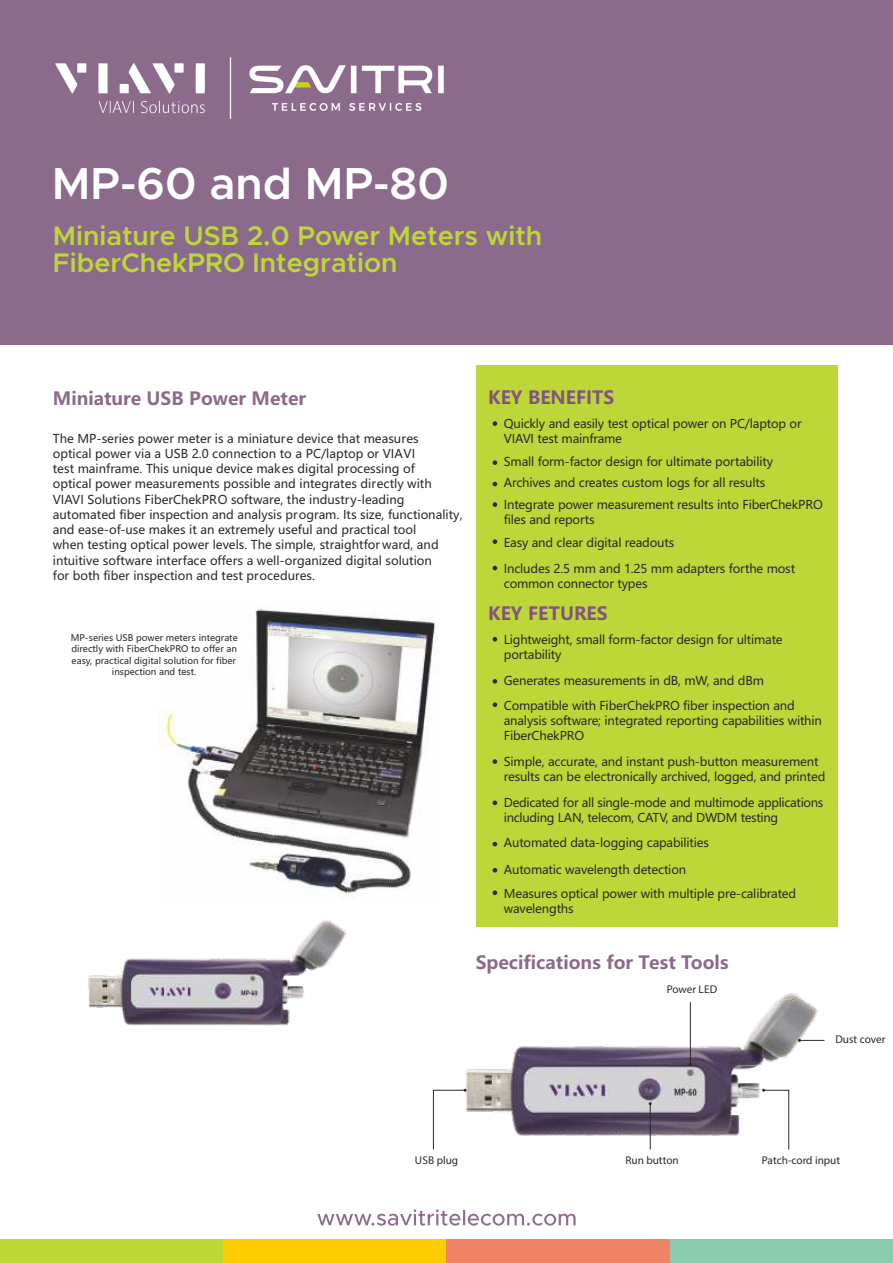
<style>
.page{position:relative;width:893px;height:1263px;background:#fff}
.page>*{position:absolute;margin:0;border:0;box-sizing:border-box;transform-origin:0 0}
.t1{font:600 45px "Metropolis";color:#fff}
.t2{font:600 27px/27px "Metropolis";color:#bdd738}
.t3{font:700 18px "Microsoft Ya Hei UI";color:#8b6a8c}
.t4{font:700 18px "Microsoft Ya Hei UI";color:#82537f}
.t5{font:12px/15.3px "Microsoft Ya Hei UI";letter-spacing:-.015em;color:#2b2a29}
.t6{font:11.25px "Myriad Pro";color:#2b2a29}
.t7{font:9px/11.4px "Microsoft Ya Hei UI";color:#2b2a29;text-align:center}
</style>
<div class="page">
<div style="left:670px;top:1239px;width:223px;height:24px;background:#8ccaae"></div>
<div style="left:223px;top:1239px;width:223px;height:24px;background:#fecc00"></div>
<div style="left:446px;top:1239px;width:224px;height:24px;background:#f08365"></div>
<div style="left:0;top:1239px;width:223px;height:24px;background:#bdd738"></div>
<svg style="left:317px;top:1209px;width:259px;height:16px"></svg>
<div style="left:0;top:0;width:893px;height:344px;background:#8b6a8c"></div>
<div style="left:477px;top:365px;width:361px;height:562px;background:#bdd738"></div>
<svg style="left:493px;top:421px;width:4px;height:5px"></svg>
<svg style="left:493px;top:460px;width:4px;height:5px"></svg>
<svg style="left:493px;top:482px;width:4px;height:4px"></svg>
<svg style="left:493px;top:539px;width:4px;height:5px"></svg>
<svg style="left:493px;top:502px;width:4px;height:5px"></svg>
<svg style="left:493px;top:566px;width:4px;height:4px"></svg>
<svg style="left:493px;top:637px;width:4px;height:4px"></svg>
<svg style="left:493px;top:679px;width:4px;height:5px"></svg>
<svg style="left:493px;top:702px;width:4px;height:5px"></svg>
<svg style="left:493px;top:759px;width:4px;height:5px"></svg>
<svg style="left:493px;top:800px;width:4px;height:5px"></svg>
<svg style="left:493px;top:842px;width:4px;height:4px"></svg>
<svg style="left:493px;top:868px;width:4px;height:4px"></svg>
<svg style="left:493px;top:890px;width:4px;height:5px"></svg>
<img style="left:159px;top:609px;width:277px;height:286px">
<img style="left:88px;top:847px;width:262px;height:179px">
<img style="left:464px;top:993px;width:361px;height:152px">
<svg style="left:433px;top:1089px;width:34px;height:61px"></svg>
<svg style="left:762px;top:1089px;width:27px;height:61px"></svg>
<hr style="left:650px;top:1104px;width:1px;height:45px;background:#2b2a29">
<hr style="left:690px;top:1002px;width:1px;height:62px;background:#2b2a29">
<svg style="left:798px;top:1039px;width:26px;height:3px"></svg>
<img style="left:55px;top:58px;width:388px;height:60px">
<h1 class="t1" style="left:52px;top:163px;width:399px">MP-60 and MP-80</h1>
<h2 class="t2" style="left:53px;top:224px;width:491px">Miniature USB 2.0 Power Meters with<br>FiberChekPRO Integration</h2>
<h3 class="t3" style="left:53px;top:390px;width:255px">Miniature USB Power Meter</h3>
<p class="t5" style="left:53px;top:432px;width:411px">The MP-series power meter is a miniature device that measures<br>optical power via a USB 2.0 connection to a PC/laptop or VIAVI<br>test mainframe. This unique device makes digital processing of<br>optical power measurements possible and integrates directly with VIAVI Solutions FiberChekPRO software, the industry-leading automated fiber inspection and analysis program. Its size, functionality, and ease-of-use makes it an extremely useful and practical tool<br>when testing optical power levels. The simple, straightfor ward, and intuitive software interface offers a well-organized digital solution<br>for both fiber inspection and test procedures.</p>
<p class="t7" style="left:71px;top:632px;width:169px">MP-series USB power meters integrate directly with FiberChekPRO to offer an easy, practical digital solution for fiber inspection and test.</p>
<h3 class="t4" style="left:488px;top:389px;width:128px">KEY BENEFITS</h3>
<p class="t5" style="left:504px;top:417px;width:299px">Quickly and easily test optical power on PC/laptop or<br>VIAVI test mainframe</p>
<p class="t5" style="left:504px;top:452px;width:320px;line-height:21.5px">Small form-factor design for ultimate portability<br>Archives and creates custom logs for all results<br>Integrate power measurement results into FiberChekPRO</p>
<p class="t5" style="left:504px;top:509px;width:172px;line-height:22.5px">files and reports<br>Easy and clear digital readouts</p>
<p class="t5" style="left:504px;top:561px;width:293px">Includes 2.5 mm and 1.25 mm adapters forthe most common connector types</p>
<h3 class="t4" style="left:488px;top:605px;width:121px">KEY FETURES</h3>
<p class="t5" style="left:504px;top:633px;width:280px">Lightweight, small form-factor design for ultimate portability</p>
<p class="t5" style="left:504px;top:669px;width:292px;line-height:24.8px">Generates measurements in dB, mW, and dBm<br>Compatible with FiberChekPRO fiber inspection and</p>
<p class="t5" style="left:504px;top:714px;width:320px">analysis software; integrated reporting capabilities within<br>FiberChekPRO</p>
<p class="t5" style="left:504px;top:755px;width:323px">Simple, accurate, and instant push-button measurement results can be electronically archived, logged, and printed</p>
<p class="t5" style="left:504px;top:796px;width:321px">Dedicated for all single-mode and multimode applications including LAN, telecom, CATV, and DWDM testing</p>
<p class="t5" style="left:504px;top:831px;width:207px;line-height:26.1px">Automated data-logging capabilities<br>Automatic wavelength detection</p>
<p class="t5" style="left:504px;top:887px;width:294px">Measures optical power with multiple pre-calibrated wavelengths</p>
<h3 class="t3" style="left:476px;top:955px;width:255px">Specifications for Test Tools</h3>
<p class="t6" style="left:667px;top:984px;width:52px">Power LED</p>
<p class="t6" style="left:835px;top:1035px;width:51px">Dust cover</p>
<p class="t6" style="left:415px;top:1155px;width:45px">USB plug</p>
<p class="t6" style="left:625px;top:1155px;width:55px">Run button</p>
<p class="t6" style="left:762px;top:1155px;width:80px">Patch-cord input</p>
</div>
